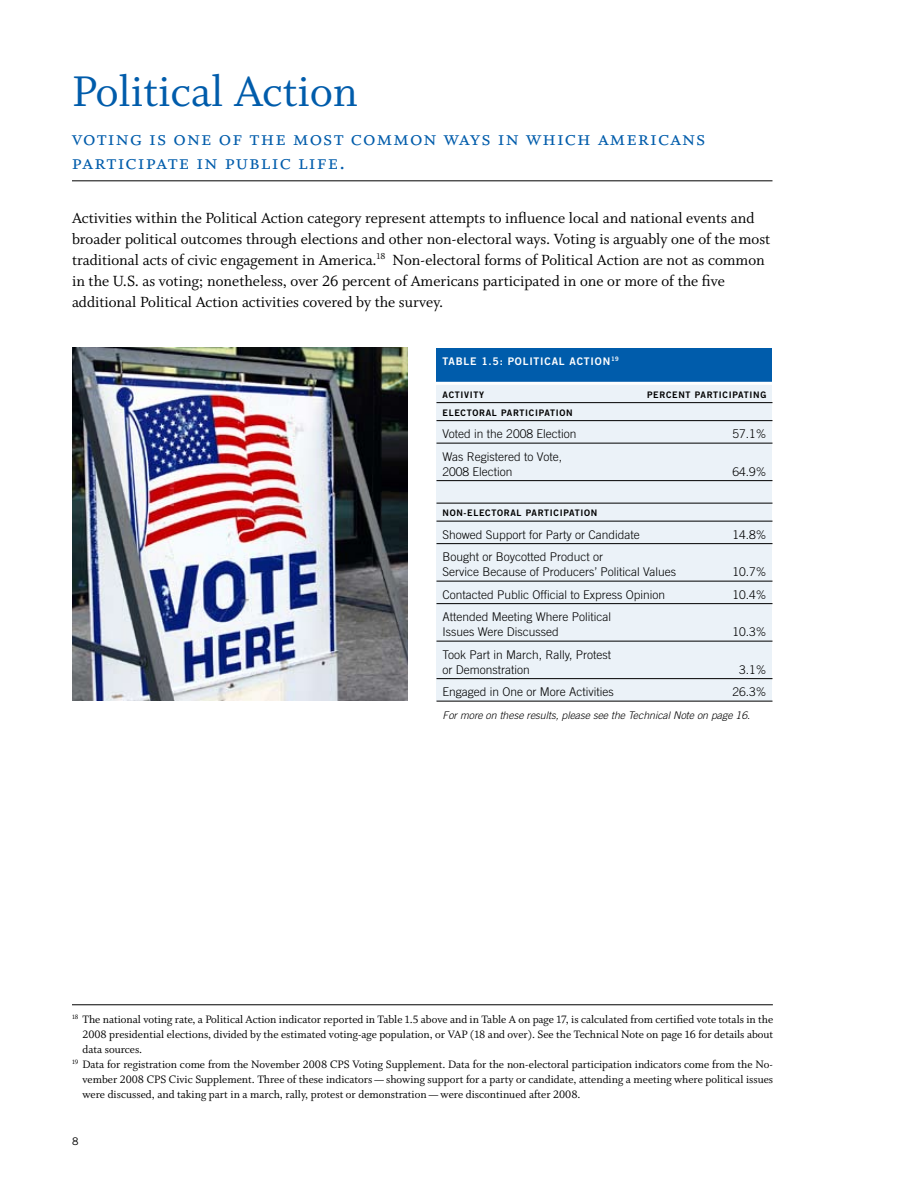
<style>
.page{position:relative;width:918px;height:1188px;background:#fff}
.page>*{position:absolute;margin:0;border:0;box-sizing:border-box;transform-origin:0 0}
.t1{font:48px "Whitman Roman LF";color:#005cab}
.t2{font:22.5px/24px "Whitman Small Caps LF";letter-spacing:.05em;color:#005cab}
.t3{font:16.5px/21px "Whitman Roman LF";color:#000}
.t4{font:12px "Whitman Roman LF";color:#000}
.t5{font:300 12px/15px "Trade Gothic";color:#000}
.t6{font:italic 300 10.5px "Trade Gothic";color:#000}
.t7{font:10.5px "Trade Gothic Bold Two";letter-spacing:.075em;color:#fff}
.t8{font:10.5px "Trade Gothic";color:#000}
.t9{font:9px "Trade Gothic Bold Two";letter-spacing:.075em;color:#000}
</style>
<div class="page">
<hr style="left:72px;top:1005px;width:701px;height:1px;background:#000">
<hr style="left:72px;top:181px;width:700px;height:1px;background:#000">
<img style="left:72px;top:347px;width:336px;height:353px">
<div style="left:436px;top:348px;width:336px;height:38px;background:#005cab"></div>
<div style="left:436px;top:384px;width:336px;height:317px;background:#ebf2f8"></div>
<hr style="left:430px;top:382px;width:348px;height:3px;background:#fff">
<hr style="left:436px;top:402px;width:336px;height:1px;background:#000">
<hr style="left:436px;top:420px;width:336px;height:1px;background:#000">
<hr style="left:436px;top:443px;width:336px;height:1px;background:#000">
<hr style="left:436px;top:480px;width:336px;height:1px;background:#000">
<hr style="left:436px;top:503px;width:336px;height:1px;background:#000">
<hr style="left:436px;top:521px;width:336px;height:1px;background:#000">
<hr style="left:436px;top:543px;width:336px;height:1px;background:#000">
<hr style="left:436px;top:581px;width:336px;height:1px;background:#000">
<hr style="left:436px;top:603px;width:336px;height:1px;background:#000">
<hr style="left:436px;top:641px;width:336px;height:1px;background:#000">
<hr style="left:436px;top:678px;width:336px;height:1px;background:#000">
<hr style="left:436px;top:701px;width:336px;height:1px;background:#000">
<h1 class="t1" style="left:72px;top:65px;width:287px">Political Action</h1>
<h2 class="t2" style="left:72px;top:126px;width:635px">voting is one of the most common ways in which americans participate in public life.</h2>
<p class="t3" style="left:72px;top:207px;width:700px">Activities within the Political Action category represent attempts to influence local and national events and broader political outcomes through elections and other non-electoral ways. Voting is arguably one of the most traditional acts of civic engagement in America.<sup>18</sup> Non-electoral forms of Political Action are not as common in the U.S. as voting; nonetheless, over 26 percent of Americans participated in one or more of the five additional Political Action activities covered by the survey.</p>
<p class="t7" style="left:442px;top:355px;width:178px">TABLE 1.5: POLITICAL ACTION<sup>19</sup></p>
<p class="t9" style="left:442px;top:389px;width:43px">ACTIVITY</p>
<p class="t9" style="left:647px;top:389px;width:121px">PERCENT PARTICIPATING</p>
<p class="t9" style="left:442px;top:407px;width:132px">ELECTORAL PARTICIPATION</p>
<p class="t5" style="left:442px;top:426px;width:135px">Voted in the 2008 Election</p>
<p class="t5" style="left:732px;top:426px;width:36px">57.1%</p>
<p class="t5" style="left:442px;top:449px;width:121px">Was Registered to Vote,<br>2008 Election</p>
<p class="t5" style="left:732px;top:464px;width:36px">64.9%</p>
<p class="t9" style="left:442px;top:508px;width:156px">NON-ELECTORAL PARTICIPATION</p>
<p class="t5" style="left:442px;top:527px;width:199px">Showed Support for Party or Candidate</p>
<p class="t5" style="left:732px;top:527px;width:36px">14.8%</p>
<p class="t5" style="left:442px;top:549px;width:235px">Bought or Boycotted Product or<br>Service Because of Producers’ Political Values</p>
<p class="t5" style="left:732px;top:564px;width:36px">10.7%</p>
<p class="t5" style="left:442px;top:587px;width:224px">Contacted Public Official to Express Opinion</p>
<p class="t5" style="left:732px;top:587px;width:36px">10.4%</p>
<p class="t5" style="left:442px;top:609px;width:170px">Attended Meeting Where Political<br>Issues Were Discussed</p>
<p class="t5" style="left:732px;top:624px;width:36px">10.3%</p>
<p class="t5" style="left:442px;top:647px;width:170px">Took Part in March, Rally, Protest or Demonstration</p>
<p class="t5" style="left:739px;top:662px;width:29px">3.1%</p>
<p class="t5" style="left:442px;top:684px;width:173px">Engaged in One or More Activities</p>
<p class="t5" style="left:732px;top:684px;width:36px">26.3%</p>
<p class="t6" style="left:442px;top:709px;width:309px">For more on these results, please see the Technical Note on page 16.</p>
<p class="t4" style="left:72px;top:1013px;width:703px"><sup>18</sup> The national voting rate, a Political Action indicator reported in Table 1.5 above and in Table A on page 17, is calculated from certified vote totals in the</p>
<p class="t4" style="left:82px;top:1028px;width:692px">2008 presidential elections, divided by the estimated voting-age population, or VAP (18 and over). See the Technical Note on page 16 for details about</p>
<p class="t4" style="left:82px;top:1043px;width:61px">data sources.</p>
<p class="t4" style="left:72px;top:1058px;width:702px"><sup>19</sup> Data for registration come from the November 2008 CPS Voting Supplement. Data for the non-electoral participation indicators come from the No-</p>
<p class="t4" style="left:83px;top:1073px;width:692px">vember 2008 CPS Civic Supplement. Three of these indicators — showing support for a party or candidate, attending a meeting where political issues</p>
<p class="t4" style="left:83px;top:1088px;width:499px">were discussed, and taking part in a march, rally, protest or demonstration — were discontinued after 2008.</p>
<p class="t8" style="left:72px;top:1135px;width:8px">8</p>
</div>
